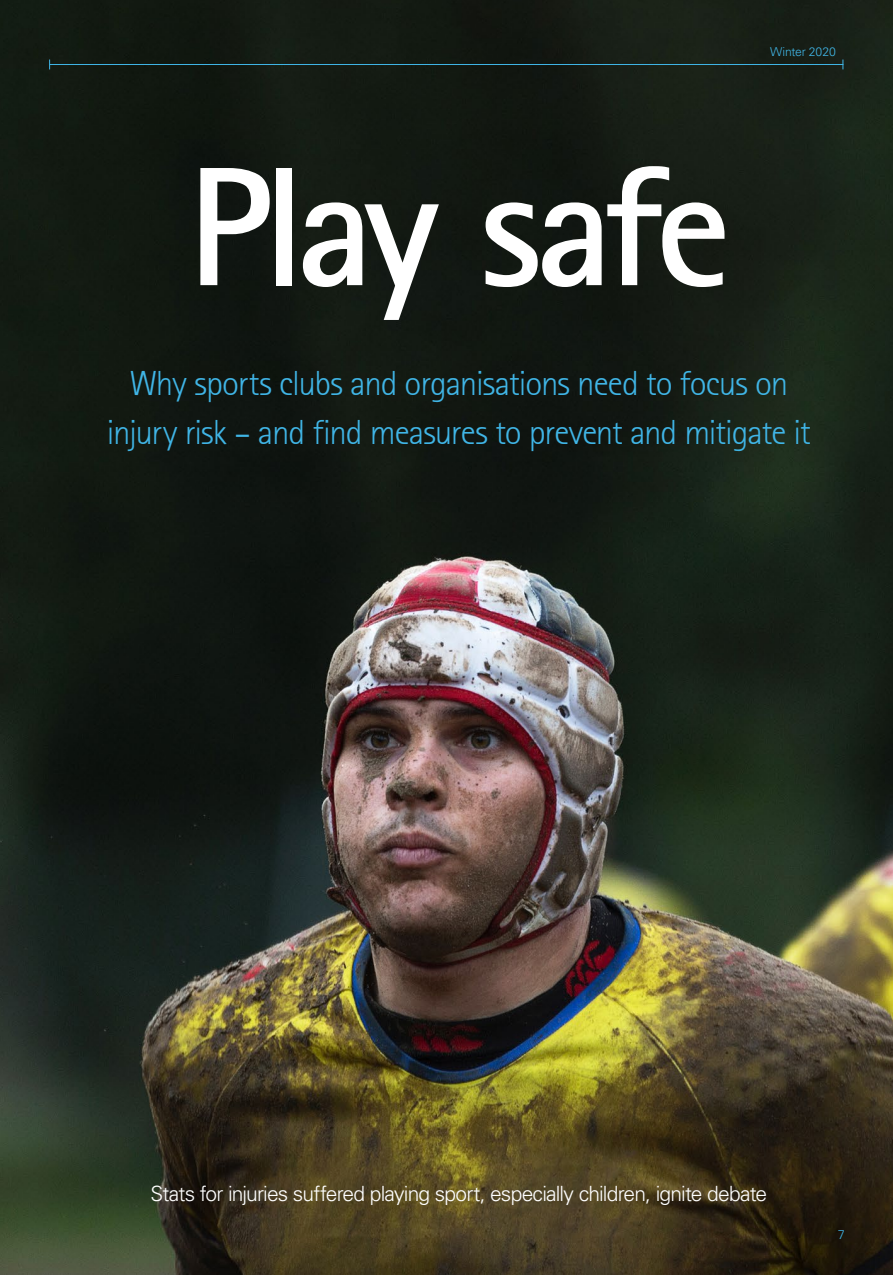
<style>
.page{position:relative;width:893px;height:1275px;background:#fff}
.page>*{position:absolute;margin:0;border:0;box-sizing:border-box;transform-origin:0 0}
.t1{font:700 169.75px "AT Rotis Sans Serif";letter-spacing:-.06em;color:#fff}
.t2{font:300 35px/49px "AT Rotis Sans Serif";letter-spacing:-.035em;color:#40b5e6;text-align:center}
.t3{font:300 21px "Univers LT Std";letter-spacing:-.04em;color:#fff}
.t4{font:300 12.6px "Univers LT Std";color:#40b5e6}
.t5{font:300 12.25px "Univers LT Std";letter-spacing:-.01em;color:#40b5e6}
</style>
<div class="page">
<img style="left:0;top:0;width:893px;height:1275px">
<hr style="left:50px;top:64px;width:793px;height:1px;background:#40b5e6">
<h1 class="t1" style="left:187px;top:120px;width:546px">Play safe</h1>
<p class="t5" style="left:770px;top:45px;width:68px">Winter 2020</p>
<p class="t2" style="left:107px;top:358px;width:705px">Why sports clubs and organisations need to focus on injury risk – and find measures to prevent and mitigate it</p>
<p class="t3" style="left:151px;top:1180px;width:618px">Stats for injuries suffered playing sport, especially children, ignite debate</p>
<p class="t4" style="left:838px;top:1227px;width:9px">7</p>
</div>
